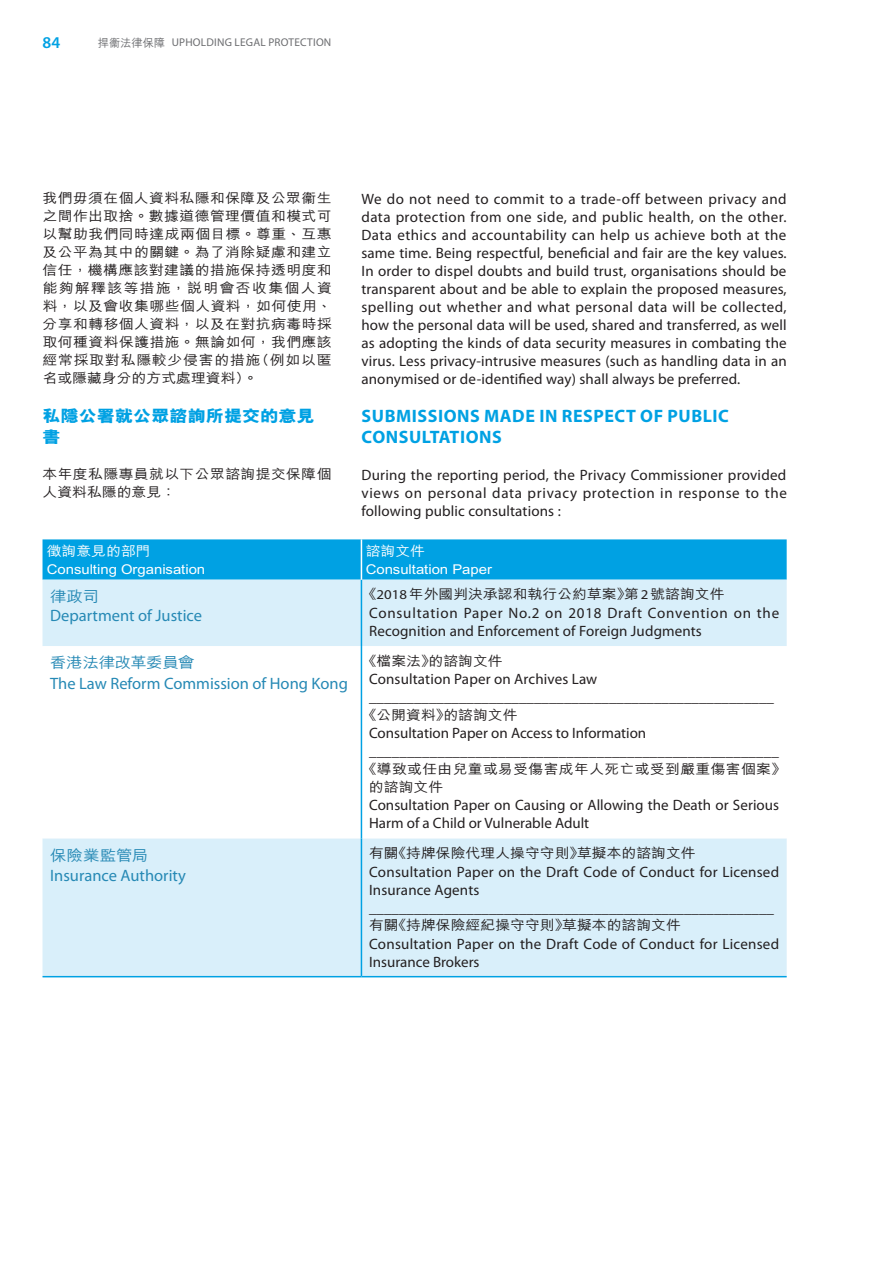
<style>
.page{position:relative;width:893px;height:1263px;background:#fff}
.page>*{position:absolute;margin:0;border:0;box-sizing:border-box;transform-origin:0 0}
.t1{font:700 18px/21px "Myriad Pro";letter-spacing:.03em;color:#00a1e3}
.t2{font:16.5px "Myriad Pro";color:#2689b5}
.t3{font:800 16.5px/21px "M Hei HK";color:#00a1e3;scale:1.1 1}
.t4{font:600 16.5px "Myriad Pro";color:#00a1e3}
.t5{font:15px/18px "Myriad Pro";letter-spacing:.01em;color:#231f20}
.t6{font:500 15px "M Hei HK";letter-spacing:-.02em;color:#2689b5;scale:1.1 1}
.t7{font:500 13.5px/18px "M Hei HK";color:#231f20;text-align:justify;scale:1.1 1}
.t8{font:500 13.5px "M Hei HK";color:#fff;scale:1.1 1}
.t9{font:500 13.5px/18px "M Hei HK";letter-spacing:.02em;color:#231f20;scale:1.1 1}
.t10{font:500 13.5px/18px "M Hei HK";letter-spacing:.025em;color:#231f20;scale:1.1 1}
.t11{font:11.25px "Myriad Pro";letter-spacing:.02em;color:#6c6d70}
.s1{font-family:"M Hei HK";font-weight:500}
.s2{font-family:"Myriad Pro";font-weight:400}
</style>
<div class="page">
<div style="left:43px;top:539px;width:744px;height:41px;background:#00a1e3"></div>
<div style="left:43px;top:580px;width:744px;height:396px;background:#d9effa"></div>
<svg style="left:43px;top:646px;width:744px;height:192px"></svg>
<hr style="left:361px;top:580px;width:1px;height:66px;background:#00a1e3">
<hr style="left:361px;top:646px;width:1px;height:192px;background:#00a1e3">
<hr style="left:361px;top:838px;width:1px;height:138px;background:#00a1e3">
<hr style="left:43px;top:976px;width:318px;height:1px;background:#00a1e3">
<hr style="left:361px;top:976px;width:426px;height:1px;background:#00a1e3">
<hr style="left:361px;top:539px;width:1px;height:41px;background:#fff">
<p class="t4" style="left:43px;top:32px;width:19px">84</p>
<p class="t11" style="left:98px;top:36px;width:235px"><span class="s1">捍衞法律保障</span> UPHOLDING LEGAL PROTECTION</p>
<p class="t7" style="left:42px;top:188px;width:265px">我們毋須在個人資料私隱和保障及公眾衞生之間作出取捨。數據道德管理價值和模式可以幫助我們同時達成兩個目標。尊重、互惠及公平為其中的關鍵。為了消除疑慮和建立信任，機構應該對建議的措施保持透明度和能夠解釋該等措施，說明會否收集個人資料，以及會收集哪些個人資料，如何使用、分享和轉移個人資料，以及在對抗病毒時採取何種資料保護措施。無論如何，我們應該經常採取對私隱較少侵害的措施（例如以匿名或隱藏身分的方式處理資料）。</p>
<h1 class="t3" style="left:43px;top:405px;width:249px">私隱公署就公眾諮詢所提交的意見書</h1>
<p class="t10" style="left:42px;top:464px;width:264px">本年度私隱專員就以下公眾諮詢提交保障個人資料私隱的意見：</p>
<p class="t5" style="left:361px;top:190px;width:427px;text-align:justify">We do not need to commit to a trade-off between privacy and data protection from one side, and public health, on the other.<br>Data ethics and accountability can help us achieve both at the same time. Being respectful, beneficial and fair are the key values.<br>In order to dispel doubts and build trust, organisations should be transparent about and be able to explain the proposed measures, spelling out whether and what personal data will be collected, how the personal data will be used, shared and transferred, as well as adopting the kinds of data security measures in combating the virus. Less privacy-intrusive measures (such as handling data in an anonymised or de-identified way) shall always be preferred.</p>
<h1 class="t1" style="left:362px;top:405px;width:369px">SUBMISSIONS MADE IN RESPECT OF PUBLIC<br>CONSULTATIONS</h1>
<p class="t5" style="left:361px;top:466px;width:427px;text-align:justify">During the reporting period, the Privacy Commissioner provided views on personal data privacy protection in response to the following public consultations :</p>
<p class="t8" style="left:47px;top:541px;width:96px">徵詢意見的部門</p>
<p class="t8" style="left:47px;top:559px;width:146px">Consulting Organisation</p>
<p class="t8" style="left:366px;top:541px;width:56px">諮詢文件</p>
<p class="t8" style="left:366px;top:559px;width:116px">Consultation Paper</p>
<p class="t6" style="left:50px;top:585px;width:46px">律政司</p>
<p class="t2" style="left:50px;top:605px;width:153px">Department of Justice</p>
<p class="t7" style="left:362px;top:584px;width:331px">《<span class="s2">2018</span>年外國判決承認和執行公約草案》第<span class="s2">2</span>號諮詢文件</p>
<p class="t5" style="left:369px;top:604px;width:412px">Consultation Paper No.2 on 2018 Draft Convention on the<br>Recognition and Enforcement of Foreign Judgments</p>
<p class="t6" style="left:50px;top:652px;width:133px">香港法律改革委員會</p>
<p class="t2" style="left:50px;top:673px;width:299px">The Law Reform Commission of Hong Kong</p>
<p class="t7" style="left:362px;top:651px;width:130px">《檔案法》的諮詢文件</p>
<p class="t5" style="left:369px;top:670px;width:406px">Consultation Paper on Archives Law ______________________________________________________</p>
<p class="t7" style="left:362px;top:705px;width:143px">《公開資料》的諮詢文件</p>
<p class="t5" style="left:369px;top:724px;width:411px">Consultation Paper on Access to Information ______________________________________________________</p>
<p class="t9" style="left:369px;top:759px;width:381px;text-indent:-7px">《導致或任由兒童或易受傷害成年人死亡或受到嚴重傷害個案》的諮詢文件</p>
<p class="t5" style="left:369px;top:796px;width:412px">Consultation Paper on Causing or Allowing the Death or Serious<br>Harm of a Child or Vulnerable Adult</p>
<p class="t6" style="left:50px;top:844px;width:91px">保險業監管局</p>
<p class="t2" style="left:50px;top:866px;width:137px">Insurance Authority</p>
<p class="t7" style="left:369px;top:843px;width:298px">有關《持牌保險代理人操守守則》草擬本的諮詢文件</p>
<p class="t5" style="left:369px;top:862px;width:412px">Consultation Paper on the Draft Code of Conduct for Licensed<br>Insurance Agents ______________________________________________________</p>
<p class="t7" style="left:369px;top:915px;width:285px">有關《持牌保險經紀操守守則》草擬本的諮詢文件</p>
<p class="t5" style="left:369px;top:934px;width:412px">Consultation Paper on the Draft Code of Conduct for Licensed<br>Insurance Brokers</p>
</div>
